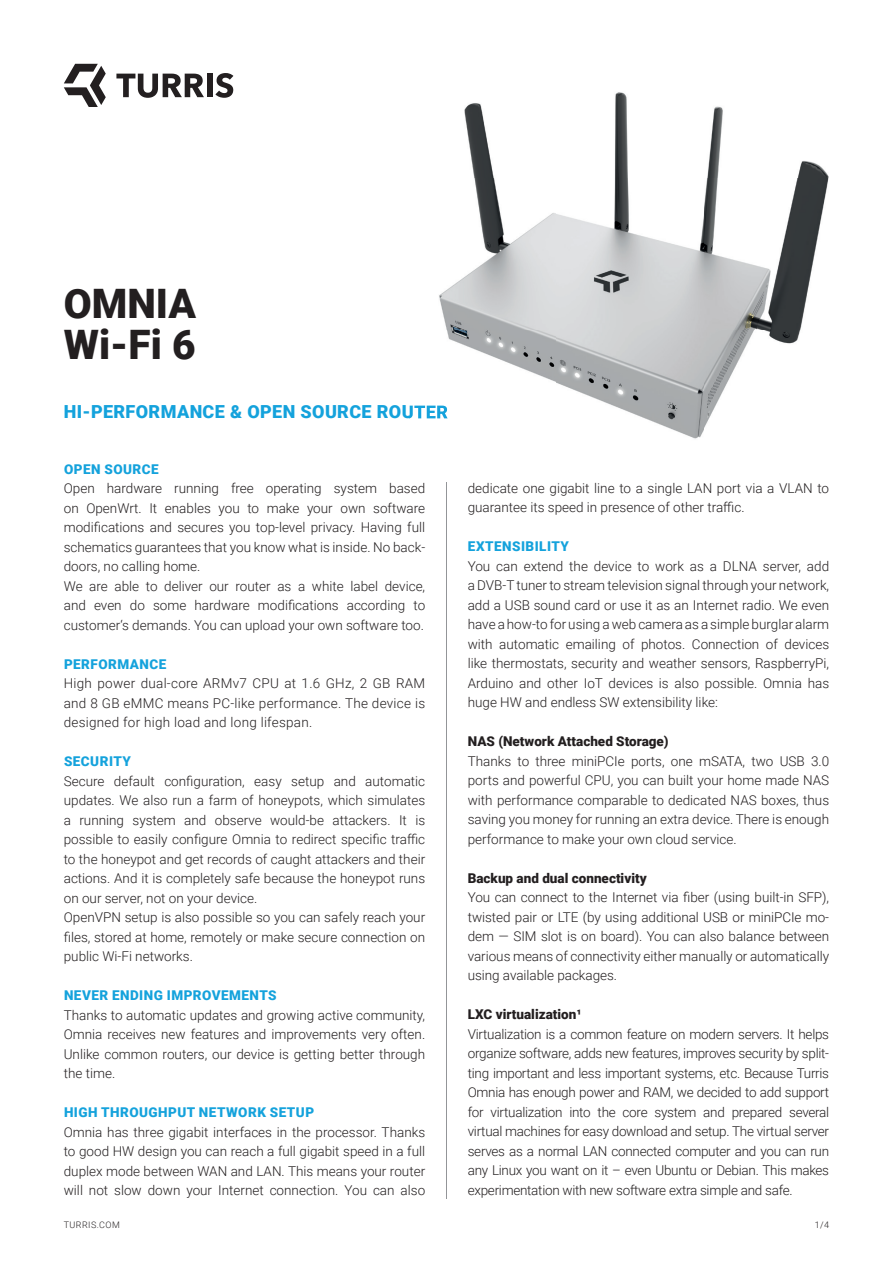
<style>
.page{position:relative;width:893px;height:1263px;background:#fff}
.page>*{position:absolute;margin:0;border:0;box-sizing:border-box;transform-origin:0 0}
.t1{font:900 40.65px/40.7px "Roboto";color:#231f20}
.t2{font:900 18px "Roboto";letter-spacing:.02em;color:#14a2dc}
.t3{font:300 13.5px/19.5px "Roboto";color:#231f20;text-align:justify}
.t4{font:900 13.5px "Roboto";letter-spacing:.035em;color:#14a2dc}
.t5{font:900 13.5px "Roboto";color:#231f20}
.t6{font:300 9px "Roboto";letter-spacing:.05em;color:#231f20}
</style>
<div class="page">
<hr style="left:446px;top:482px;width:1px;height:716px;background:#939598">
<img style="left:439px;top:92px;width:390px;height:347px">
<img style="left:410px;top:405px;width:37px;height:14px">
<svg style="left:64px;top:64px;width:42px;height:43px"></svg>
<svg style="left:116px;top:74px;width:88px;height:24px"></svg>
<div style="left:207px;top:74px;width:5px;height:23px;background:#231f20"></div>
<svg style="left:215px;top:73px;width:18px;height:25px"></svg>
<h1 class="t1" style="left:64px;top:282px;width:134px">OMNIA<br>Wi-Fi 6</h1>
<h2 class="t2" style="left:64px;top:399px;width:386px">HI-PERFORMANCE &amp; OPEN SOURCE ROUTER</h2>
<p class="t4" style="left:64px;top:459px;width:96px">OPEN SOURCE</p>
<p class="t3" style="left:64px;top:478px;width:363px;text-align:left">Open hardware running free operating system based on OpenWrt. It enables you to make your own software modifications and secures you top-level privacy. Having full schematics guarantees that you know what is inside. No back&shy;doors, no calling home.<br>We are able to deliver our router as a white label device, and even do some hardware modifications according to customer‘s demands. You can upload your own software too.</p>
<p class="t4" style="left:64px;top:654px;width:104px">PERFORMANCE</p>
<p class="t3" style="left:64px;top:673px;width:363px">High power dual-core ARMv7 CPU at 1.6 GHz, 2 GB RAM and 8 GB eMMC means PC-like performance. The device is designed for high load and long lifespan.</p>
<p class="t4" style="left:64px;top:752px;width:68px">SECURITY</p>
<p class="t3" style="left:64px;top:770px;width:363px;text-align:left">Secure default configuration, easy setup and automatic updates. We also run a farm of honeypots, which simulates a running system and observe would-be attackers. It is possible to easily configure Omnia to redirect specific traffi c to the honeypot and get records of caught attackers and their actions. And it is completely safe because the honeypot runs on our server, not on your device.<br>OpenVPN setup is also possible so you can safely reach your files, stored at home, remotely or make secure connection on public Wi-Fi networks.</p>
<p class="t4" style="left:64px;top:986px;width:214px">NEVER ENDING IMPROVEMENTS</p>
<p class="t3" style="left:64px;top:1004px;width:363px">Thanks to automatic updates and growing active community, Omnia receives new features and improvements very often.<br>Unlike common routers, our device is getting better through the time.</p>
<p class="t4" style="left:64px;top:1103px;width:252px">HIGH THROUGHPUT NETWORK SETUP</p>
<p class="t3" style="left:64px;top:1121px;width:363px">Omnia has three gigabit interfaces in the processor. Thanks to good HW design you can reach a full gigabit speed in a full duplex mode between WAN and LAN. This means your router will not slow down your Internet connection. You can also</p>
<p class="t3" style="left:468px;top:478px;width:363px">dedicate one gigabit line to a single LAN port via a VLAN to guarantee its speed in presence of other traffi c.</p>
<p class="t4" style="left:468px;top:537px;width:102px">EXTENSIBILITY</p>
<p class="t3" style="left:468px;top:556px;width:363px">You can extend the device to work as a DLNA server, add a DVB-T tuner to stream television signal through your network, add a USB sound card or use it as an Internet radio. We even have a how-to for using a web camera as a simple burglar alarm with automatic emailing of photos. Connection of devices like thermostats, security and weather sensors, RaspberryPi, Arduino and other IoT devices is also possible. Omnia has huge HW and endless SW extensibility like:</p>
<p class="t5" style="left:468px;top:732px;width:202px">NAS (Network Attached Storage)</p>
<p class="t3" style="left:468px;top:751px;width:363px">Thanks to three miniPCIe ports, one mSATA, two USB 3.0 ports and powerful CPU, you can built your home made NAS with performance comparable to dedicated NAS boxes, thus saving you money for running an extra device. There is enough performance to make your own cloud service.</p>
<p class="t5" style="left:468px;top:869px;width:180px">Backup and dual connectivity</p>
<p class="t3" style="left:468px;top:887px;width:363px">You can connect to the Internet via fiber (using built-in SFP), twisted pair or LTE (by using additional USB or miniPCIe mo&shy;dem — SIM slot is on board). You can also balance between various means of connectivity either manually or automatically using available packages.</p>
<p class="t5" style="left:468px;top:1005px;width:115px">LXC virtualization¹</p>
<p class="t3" style="left:468px;top:1024px;width:363px">Virtualization is a common feature on modern servers. It helps organize software, adds new features, improves security by split&shy;ting important and less important systems, etc. Because Turris Omnia has enough power and RAM, we decided to add support for virtualization into the core system and prepared several virtual machines for easy download and setup. The virtual server serves as a normal LAN connected computer and you can run any Linux you want on it – even Ubuntu or Debian. This makes experimentation with new software extra simple and safe.</p>
<p class="t6" style="left:64px;top:1218px;width:58px">TURRIS.COM</p>
<p class="t6" style="left:815px;top:1218px;width:16px">1/4</p>
</div>
